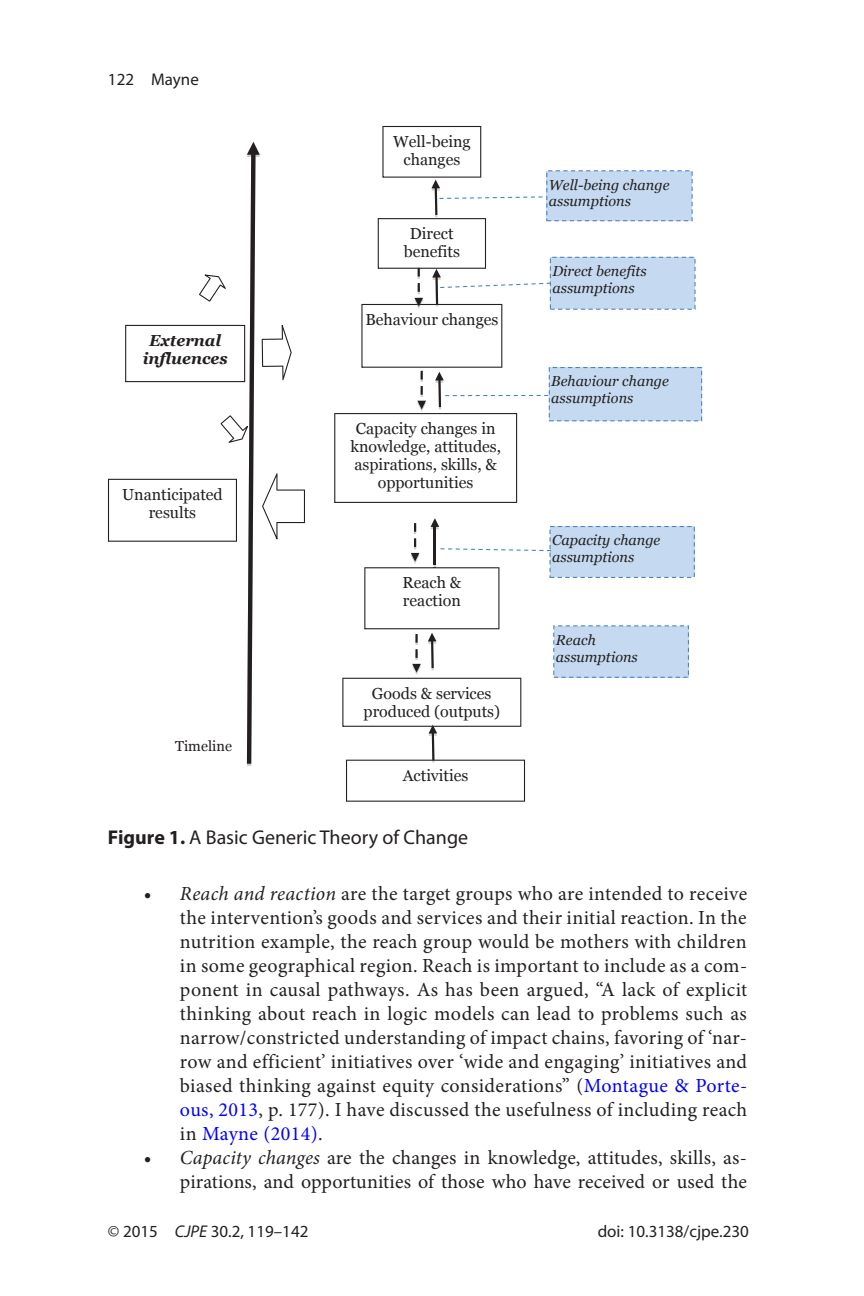
<style>
.page{position:relative;width:864px;height:1296px;background:#fff}
.page>*{position:absolute;margin:0;border:0;box-sizing:border-box;transform-origin:0 0}
.t1{font:20px/24px "Minion Pro";letter-spacing:.01em;color:#231f20;text-align:justify}
.t2{font:20px "Myriad Pro";color:#231f20}
.t3{font:17px "Myriad Pro";color:#231f20}
.t4{font:16px/18.2px "Georgia";color:#231f20;text-align:center}
.t5{font:italic 700 16px/18.4px "Georgia";color:#231f20;text-align:center}
.t6{font:italic 14.4px/16.8px "Georgia";color:#231f20}
.t7{font:14.4px "Georgia";color:#231f20}
.s1{font-weight:700}
.s2{font-style:italic}
.s3{color:#00f}
</style>
<div class="page">
<svg style="left:346px;top:760px;width:179px;height:42px"></svg>
<hr style="left:432px;top:732px;width:2px;height:28px;background:#231f20">
<svg style="left:334px;top:126px;width:368px;height:377px"></svg>
<svg style="left:342px;top:518px;width:353px;height:218px"></svg>
<svg style="left:108px;top:142px;width:197px;height:624px"></svg>
<p class="t3" style="left:108px;top:73px;width:92px">122 Mayne</p>
<p class="t5" style="left:143px;top:331px;width:87px">External influences</p>
<p class="t4" style="left:122px;top:485px;width:102px">Unanticipated results</p>
<p class="t7" style="left:175px;top:738px;width:58px">Timeline</p>
<p class="t4" style="left:393px;top:132px;width:79px">Well-being changes</p>
<p class="t4" style="left:404px;top:225px;width:58px">Direct benefits</p>
<p class="t4" style="left:365px;top:310px;width:135px">Behaviour changes</p>
<p class="t4" style="left:350px;top:419px;width:152px">Capacity changes in knowledge, attitudes, aspirations, skills, &amp; opportunities</p>
<p class="t4" style="left:402px;top:573px;width:60px;text-align:left">Reach &amp; reaction</p>
<p class="t4" style="left:364px;top:684px;width:138px">Goods &amp; services produced (outputs)</p>
<p class="t4" style="left:403px;top:766px;width:67px">Activities</p>
<p class="t6" style="left:549px;top:176px;width:122px">Well-being change assumptions</p>
<p class="t6" style="left:552px;top:263px;width:96px">Direct benefits assumptions</p>
<p class="t6" style="left:551px;top:373px;width:119px">Behaviour change assumptions</p>
<p class="t6" style="left:552px;top:532px;width:110px">Capacity change assumptions</p>
<p class="t6" style="left:556px;top:631px;width:84px">Reach assumptions</p>
<p class="t2" style="left:108px;top:829px;width:362px"><span class="s1">Figure 1.</span> A Basic Generic Theory of Change</p>
<p class="t1" style="left:180px;top:883px;width:569px;text-indent:-36px">• <span class="s2">Reach and reaction</span> are the target groups who are intended to receive the intervention’s goods and services and their initial reaction. In the nutrition example, the reach group would be mothers with children in some geographical region. Reach is important to include as a com&shy;ponent in causal pathways. As has been argued, “A lack of explicit thinking about reach in logic models can lead to problems such as narrow/constricted understanding of impact chains, favoring of ‘nar&shy;row and efficient’ initiatives over ‘wide and engaging’ initiatives and biased thinking against equity considerations” ( <span class="s3">Montague &amp; Porte&shy;ous, 2013</span> , p. 177). I have discussed the usefulness of including reach in <span class="s3">Mayne (2014)</span> .</p>
<p class="t1" style="left:144px;top:1147px;width:604px;text-align:right">• <span class="s2">Capacity changes</span> are the changes in knowledge, attitudes, skills, as&shy;pirations, and opportunities of those who have received or used the</p>
<p class="t3" style="left:108px;top:1225px;width:202px">© 2015 <span class="s2">CJPE</span> 30.2, 119–142</p>
<p class="t3" style="left:598px;top:1225px;width:153px">doi: 10.3138/cjpe.230</p>
</div>
